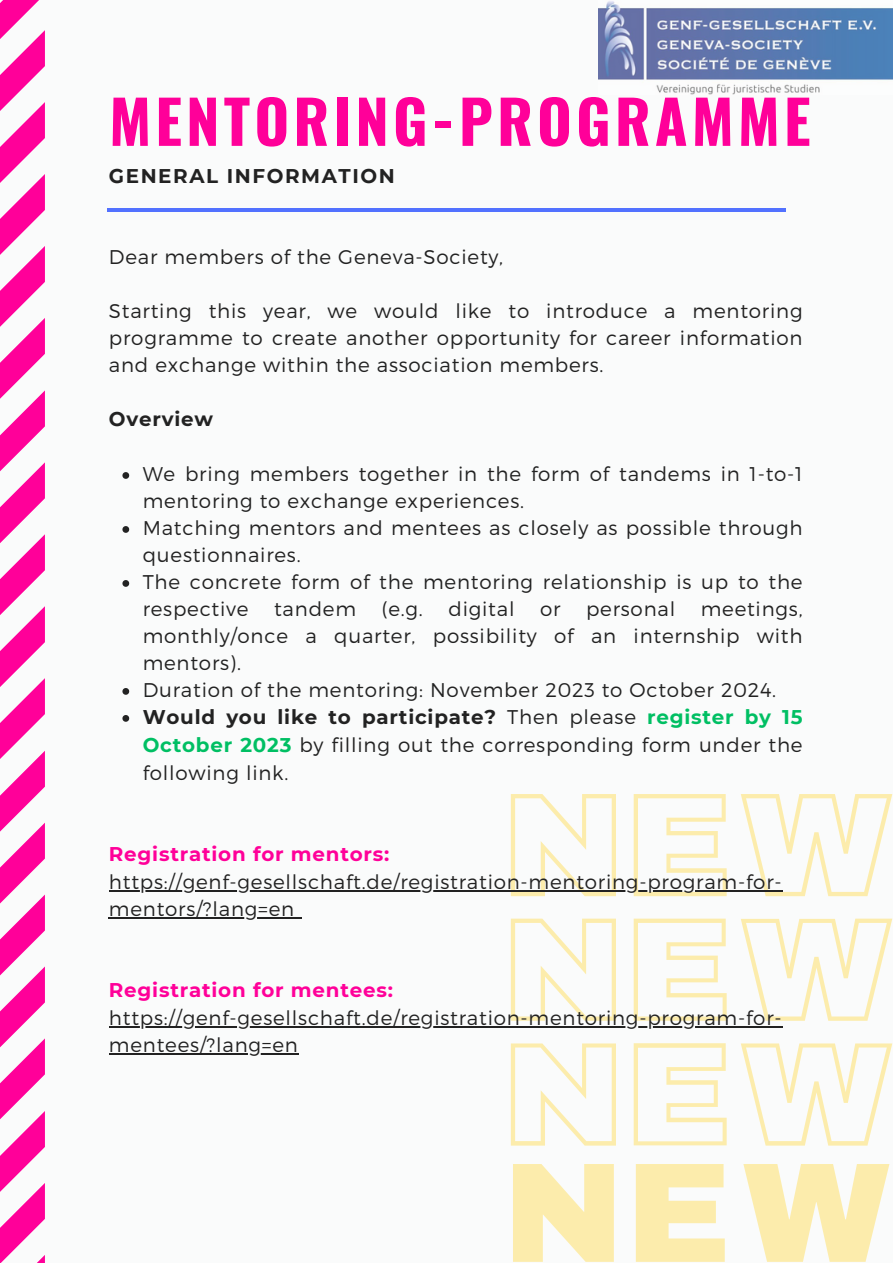
<style>
.page{position:relative;width:893px;height:1264px;background:#fff}
.page>*{position:absolute;margin:0;border:0;box-sizing:border-box;transform-origin:0 0}
.t1{font:700 59.55px "Oswald";letter-spacing:.07em;color:#f09}
.t2{font:300 19.8px/27px "Montserrat";letter-spacing:.04em;color:#222}
.t3{font:700 19.8px "Montserrat";letter-spacing:.04em;color:#f09}
.t4{font:700 19.8px "Montserrat";letter-spacing:.08em;color:#222}
.t5{font:700 19.8px "Montserrat";letter-spacing:.04em;color:#222}
.s1{font-weight:700}
.s2{font-weight:700;color:#00bf63}
</style>
<div class="page">
<div style="left:0;top:0;width:892px;height:1262px;background:#fafbfb"></div>
<hr style="left:107px;top:208px;width:678px;height:4px;background:#5271ff">
<svg style="left:0;top:0;width:45px;height:1262px"></svg>
<svg style="left:511px;top:794px;width:381px;height:467px"></svg>
<svg style="left:122px;top:472px;width:7px;height:7px"></svg>
<svg style="left:122px;top:526px;width:7px;height:7px"></svg>
<svg style="left:122px;top:580px;width:7px;height:7px"></svg>
<svg style="left:122px;top:688px;width:7px;height:6px"></svg>
<svg style="left:122px;top:715px;width:7px;height:6px"></svg>
<hr style="left:109px;top:890px;width:673px;height:1px;background:#222">
<hr style="left:109px;top:917px;width:186px;height:1px;background:#222">
<hr style="left:109px;top:1026px;width:673px;height:1px;background:#222">
<hr style="left:109px;top:1053px;width:189px;height:1px;background:#222">
<img style="left:598px;top:1px;width:294px;height:93px">
<p class="t1" style="left:109px;top:75px;width:702px">MENTORING-PROGRAMME</p>
<p class="t4" style="left:109px;top:163px;width:287px">GENERAL INFORMATION</p>
<p class="t2" style="left:109px;top:242px;width:396px">Dear members of the Geneva-Society,</p>
<p class="t2" style="left:109px;top:296px;width:695px;text-align:justify">Starting this year, we would like to introduce a mentoring programme to create another opportunity for career information and exchange within the association members.</p>
<p class="t5" style="left:109px;top:407px;width:106px">Overview</p>
<p class="t2" style="left:143px;top:459px;width:661px">We bring members together in the form of tandems in 1-to-1 mentoring to exchange experiences.</p>
<p class="t2" style="left:143px;top:513px;width:661px">Matching mentors and mentees as closely as possible through questionnaires.</p>
<p class="t2" style="left:143px;top:567px;width:661px">The concrete form of the mentoring relationship is up to the respective</p>
<p class="t2" style="left:274px;top:594px;width:83px">tandem</p>
<p class="t2" style="left:381px;top:594px;width:43px">(e.g.</p>
<p class="t2" style="left:448px;top:594px;width:68px">digital</p>
<p class="t2" style="left:540px;top:594px;width:22px">or</p>
<p class="t2" style="left:586px;top:594px;width:91px">personal</p>
<p class="t2" style="left:143px;top:594px;width:661px;text-align:justify;text-indent:558px">meetings, monthly/once a quarter, possibility of an internship with mentors).</p>
<p class="t2" style="left:143px;top:675px;width:635px">Duration of the mentoring: November 2023 to October 2024.</p>
<p class="t2" style="left:143px;top:702px;width:661px;line-height:28px;text-align:justify"><span class="s1">Would you like to participate?</span> Then please <span class="s2">register by 15<br>October 2023</span> by filling out the corresponding form under the following link.</p>
<p class="t3" style="left:109px;top:842px;width:282px">Registration for mentors:</p>
<p class="t2" style="left:109px;top:867px;width:674px">https://genf-gesellschaft.de/registration-mentoring-program-for&shy;mentors/?lang=en</p>
<p class="t3" style="left:109px;top:978px;width:285px">Registration for mentees:</p>
<p class="t2" style="left:109px;top:1003px;width:674px">https://genf-gesellschaft.de/registration-mentoring-program-for&shy;mentees/?lang=en</p>
</div>
